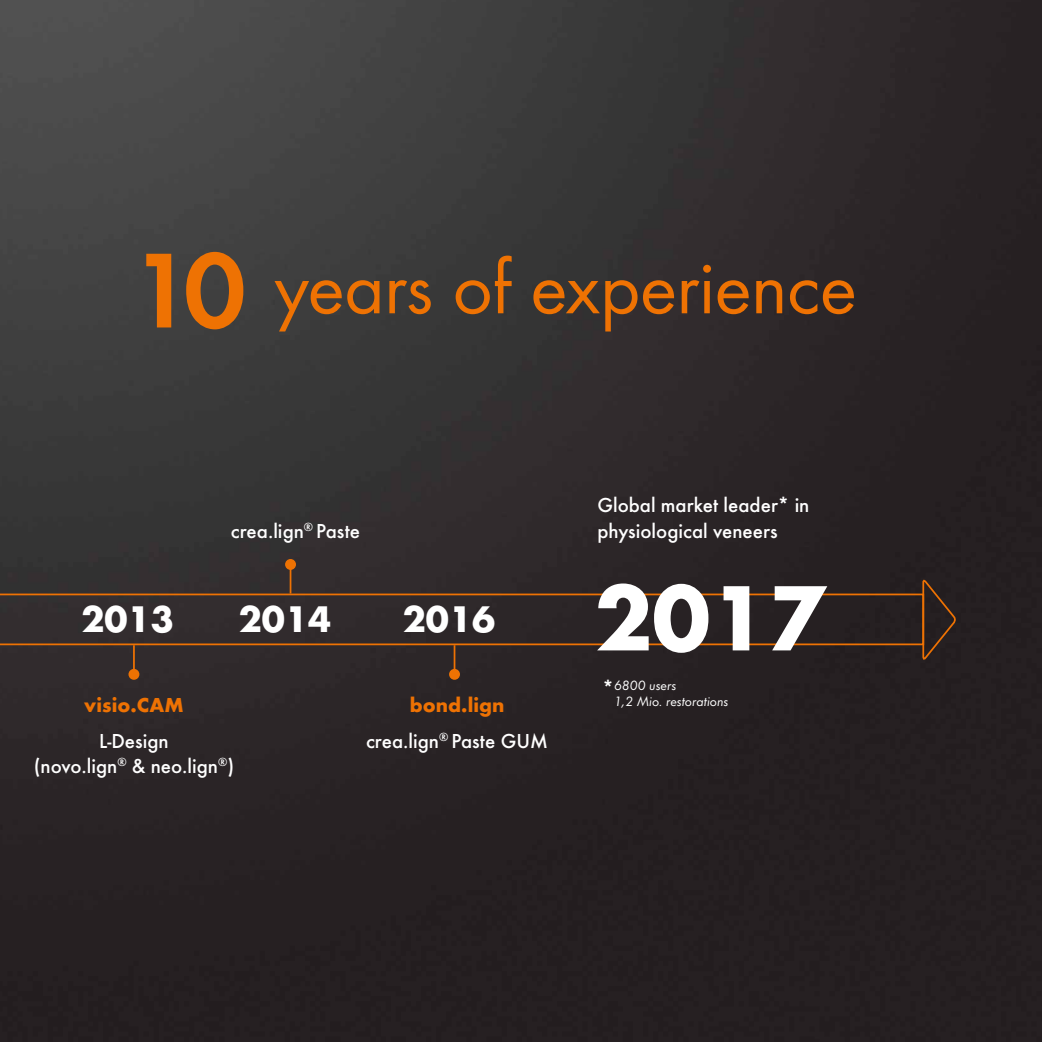
<style>
.page{position:relative;width:1042px;height:1042px;background:#fff}
.page>*{position:absolute;margin:0;border:0;box-sizing:border-box;transform-origin:0 0}
.t1{font:700 96.25px "Futura";color:#fff}
.t2{font:77.88px "Futura Boo";color:#ee7203}
.t3{font:700 38.5px "Futura";color:#fff}
.t4{font:500 21px/25.2px "Futura";color:#fff;text-align:center}
.t5{font:700 21px "Futura";color:#ee7203}
.t6{font:14px/16.8px "Futura Boo Obl";color:#fff}
.s1{font-family:"Futura Dem";font-size:110.6px}
.s2{font-weight:700;color:#ee7203}
</style>
<div class="page">
<img style="left:0;top:0;width:1042px;height:1042px">
<svg style="left:290px;top:570px;width:1px;height:23px"></svg>
<div style="left:285px;top:559px;width:11px;height:11px;background:#ee7203;border-radius:50%"></div>
<svg style="left:0;top:593px;width:921px;height:53px;background:#392b26"></svg>
<hr style="left:133px;top:645px;width:2px;height:29px;background:#ee7203">
<svg style="left:454px;top:645px;width:1px;height:24px"></svg>
<div style="left:128px;top:669px;width:11px;height:11px;background:#ee7203;border-radius:50%"></div>
<div style="left:449px;top:669px;width:11px;height:11px;background:#ee7203;border-radius:50%"></div>
<svg style="left:921px;top:579px;width:35px;height:81px;background:#3c281d"></svg>
<h2 class="t2" style="left:132px;top:234px;width:726px"><span class="s1">10</span> years of experience</h2>
<h3 class="t3" style="left:81px;top:591px;width:94px">2013</h3>
<p class="t4" style="left:231px;top:516px;width:131px">crea.lign<sup>®</sup> Paste</p>
<h3 class="t3" style="left:239px;top:591px;width:94px">2014</h3>
<h3 class="t3" style="left:403px;top:591px;width:94px">2016</h3>
<p class="t5" style="left:84px;top:690px;width:101px">visio.CAM</p>
<p class="t4" style="left:34px;top:726px;width:202px">L-Design<br>(novo.lign<sup>®</sup> &amp; neo.lign<sup>®</sup>)</p>
<p class="t4" style="left:366px;top:685px;width:183px;line-height:35.7px"><span class="s2">bond.lign </span>crea.lign<sup>®</sup> Paste GUM</p>
<p class="t4" style="left:597px;top:491px;width:214px;text-align:left">Global market leader* in physiological veneers</p>
<h1 class="t1" style="left:594px;top:547px;width:232px">2017</h1>
<p class="t4" style="left:602px;top:673px;width:13px">*</p>
<p class="t6" style="left:614px;top:676px;width:116px">6800 users<br>1,2 Mio. restorations</p>
</div>
